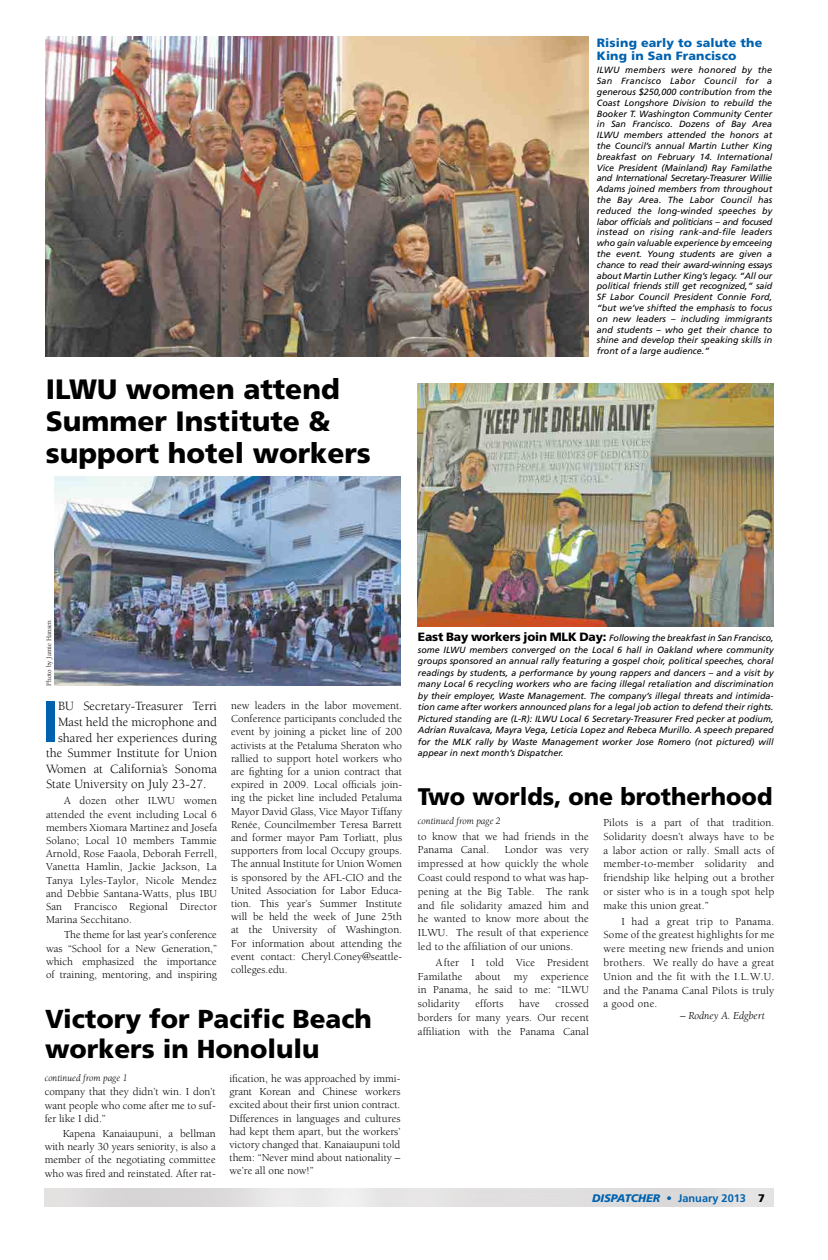
<style>
.page{position:relative;width:828px;height:1260px;background:#fff}
.page>*{position:absolute;margin:0;border:0;box-sizing:border-box;transform-origin:0 0}
.t1{font:700 57.7px "Frutiger";color:#0062af}
.t2{font:900 28px/32px "Frutiger";color:#000}
.t3{font:900 26px/30px "Frutiger";color:#000}
.t4{font:900 24px "Frutiger";color:#000;scale:.96 1}
.t5{font:13px "Berkeley";color:#000}
.t6{font:900 12px/12.4px "Frutiger";letter-spacing:.01em;color:#0062af;scale:1.04 1}
.t7{font:11px/13.2px "Berkeley";letter-spacing:.01em;color:#000;text-align:justify}
.t8{font:700 11px "Frutiger";color:#0062af}
.t9{font:italic 11px "Berkeley";color:#000}
.t10{font:italic 10px "Berkeley";color:#000}
.t11{font:italic 9px/10.8px "Frutiger";color:#000;text-align:justify}
.t12{font:7px "Berkeley";color:#000}
.s1{font-weight:900;font-style:normal;font-size:12px}
.s2{font-weight:900;font-style:italic}
.s3{font-weight:900;color:#000}
</style>
<div class="page">
<img style="left:54px;top:477px;width:346px;height:209px">
<img style="left:45px;top:36px;width:543px;height:320px">
<img style="left:418px;top:384px;width:355px;height:242px">
<h2 class="t2" style="left:46px;top:372px;width:327px">ILWU women attend<br>Summer Institute &amp; support hotel workers</h2>
<p class="t6" style="left:597px;top:37px;width:161px">Rising early to salute the<br>King in San Francisco</p>
<p class="t11" style="left:597px;top:65px;width:177px">ILWU members were honored by the San Francisco Labor Council for a generous $250,000 contribution from the Coast Longshore Division to rebuild the Booker T. Washington Community Center in San Francisco. Dozens of Bay Area ILWU members attended the honors at the Council’s annual Martin Luther King breakfast on February 14. International Vice President (Mainland) Ray Familathe and International Secretary-Treasurer Willie Adams joined members from throughout the Bay Area. The Labor Council has reduced the long-winded speeches by labor officials and politicians – and focused instead on rising rank-and-file leaders who gain valuable experience by emceeing the event. Young students are given a chance to read their award-winning essays about Martin Luther King’s legacy. “All our political friends still get recognized,” said SF Labor Council President Connie Ford, “but we’ve shifted the emphasis to focus on new leaders – including immigrants and students – who get their chance to shine and develop their speaking skills in front of a large audience.”</p>
<p class="t12" style="left:45px;top:686px;width:67px;rotate:-90deg">Photo by Jamie Hansen</p>
<h1 class="t1" style="left:42px;top:688px;width:18px">I</h1>
<p class="t5" style="left:58px;top:699px;width:160px">BU Secretary-Treasurer Terri</p>
<p class="t7" style="left:231px;top:699px;width:173px">new leaders in the labor movement.<br>Conference participants concluded the event by joining a picket line of 200 activists at the Petaluma Sheraton who rallied to support hotel workers who are fighting for a union contract that expired in 2009. Local officials join&shy;ing the picket line included Petaluma Mayor David Glass, Vice Mayor Tiffany Renée, Councilmember Teresa Barrett and former mayor Pam Torliatt, plus supporters from local Occupy groups.<br>The annual Institute for Union Women is sponsored by the AFL-CIO and the United Association for Labor Educa&shy;tion. This year’s Summer Institute will be held the week of June 25th at the University of Washington.<br>For information about attending the event contact: Cheryl.Coney@seattle&shy;colleges.edu.</p>
<h3 class="t3" style="left:45px;top:1004px;width:328px">Victory for Pacific Beach workers in Honolulu</h3>
<p class="t7" style="left:229px;top:1072px;width:173px">ification, he was approached by immi&shy;grant Korean and Chinese workers excited about their first union contract.<br>Differences in languages and cultures had kept them apart, but the workers’ victory changed that. Kanaiaupuni told them: “Never mind about nationality – we’re all one now!”</p>
<p class="t5" style="left:58px;top:715px;width:160px">Mast held the microphone and</p>
<p class="t5" style="left:58px;top:731px;width:160px">shared her experiences during</p>
<p class="t5" style="left:46px;top:746px;width:173px">the Summer Institute for Union</p>
<p class="t5" style="left:46px;top:762px;width:172px">Women at California’s Sonoma</p>
<p class="t5" style="left:46px;top:777px;width:162px">State University on July 23-27.</p>
<p class="t7" style="left:46px;top:795px;width:173px;text-indent:18px">A dozen other ILWU women attended the event including Local 6 members Xiomara Martinez and Josefa Solano; Local 10 members Tammie Arnold, Rose Faaola, Deborah Ferrell, Vanetta Hamlin, Jackie Jackson, La Tanya Lyles-Taylor, Nicole Mendez and Debbie Santana-Watts, plus IBU San Francisco Regional Director Marina Secchitano.</p>
<p class="t7" style="left:46px;top:929px;width:173px;text-indent:18px">The theme for last year’s conference was “School for a New Generation,” which emphasized the importance of training, mentoring, and inspiring</p>
<p class="t10" style="left:45px;top:1072px;width:84px">continued from page 1</p>
<p class="t7" style="left:45px;top:1086px;width:173px">company that they didn’t win. I don’t want people who come after me to suf&shy;fer like I did.”</p>
<p class="t7" style="left:45px;top:1127px;width:173px;text-indent:18px">Kapena Kanaiaupuni, a bellman with nearly 30 years seniority, is also a member of the negotiating committee who was fired and reinstated. After rat-</p>
<p class="t11" style="left:418px;top:632px;width:357px;line-height:11.5px"><span class="s1">East Bay workers join MLK Day:</span> Following the breakfast in San Francisco, some ILWU members converged on the Local 6 hall in Oakland where community groups sponsored an annual rally featuring a gospel choir, political speeches, choral readings by students, a performance by young rappers and dancers – and a visit by many Local 6 recycling workers who are facing illegal retaliation and discrimination by their employer, Waste Management. The company’s illegal threats and intimida&shy;tion came after workers announced plans for a legal job action to defend their rights.<br>Pictured standing are (L-R): ILWU Local 6 Secretary-Treasurer Fred pecker at podium, Adrian Ruvalcava, Mayra Vega, Leticia Lopez and Rebeca Murillo. A speech prepared for the MLK rally by Waste Management worker Jose Romero (not pictured) will appear in next month’s Dispatcher.</p>
<h3 class="t4" style="left:418px;top:782px;width:371px">Two worlds, one brotherhood</h3>
<p class="t10" style="left:418px;top:816px;width:84px">continued from page 2</p>
<p class="t7" style="left:603px;top:816px;width:173px;line-height:13.8px">Pilots is a part of that tradition.<br>Solidarity doesn’t always have to be a labor action or rally. Small acts of member-to-member solidarity and friendship like helping out a brother or sister who is in a tough spot help make this union great.”</p>
<p class="t7" style="left:603px;top:914px;width:173px;line-height:13.8px;text-indent:18px">I had a great trip to Panama.<br>Some of the greatest highlights for me were meeting new friends and union brothers. We really do have a great Union and the fit with the I.L.W.U. and the Panama Canal Pilots is truly a good one.</p>
<p class="t9" style="left:680px;top:1010px;width:86px">– Rodney A. Edgbert</p>
<p class="t7" style="left:418px;top:829px;width:173px;line-height:13.8px">to know that we had friends in the<br>Panama Canal.</p>
<p class="t7" style="left:418px;top:843px;width:173px;line-height:13.8px;text-indent:87px">Londor was very impressed at how quickly the whole Coast could respond to what was hap&shy;pening at the Big Table. The rank and file solidarity amazed him and he wanted to know more about the ILWU. The result of that experience led to the affiliation of our unions.</p>
<p class="t7" style="left:418px;top:956px;width:173px;line-height:13.8px;text-indent:18px">After I told Vice President Familathe about my experience in Panama, he said to me: “ILWU solidarity</p>
<p class="t7" style="left:475px;top:997px;width:30px">efforts</p>
<p class="t7" style="left:519px;top:997px;width:22px">have</p>
<p class="t7" style="left:418px;top:997px;width:173px;line-height:13.8px;text-indent:138px">crossed borders for many years. Our recent affiliation with the Panama Canal</p>
<p class="t8" style="left:592px;top:1192px;width:174px"><span class="s2">DISPATCHER</span> • January 2013 <span class="s3">7</span></p>
</div>
